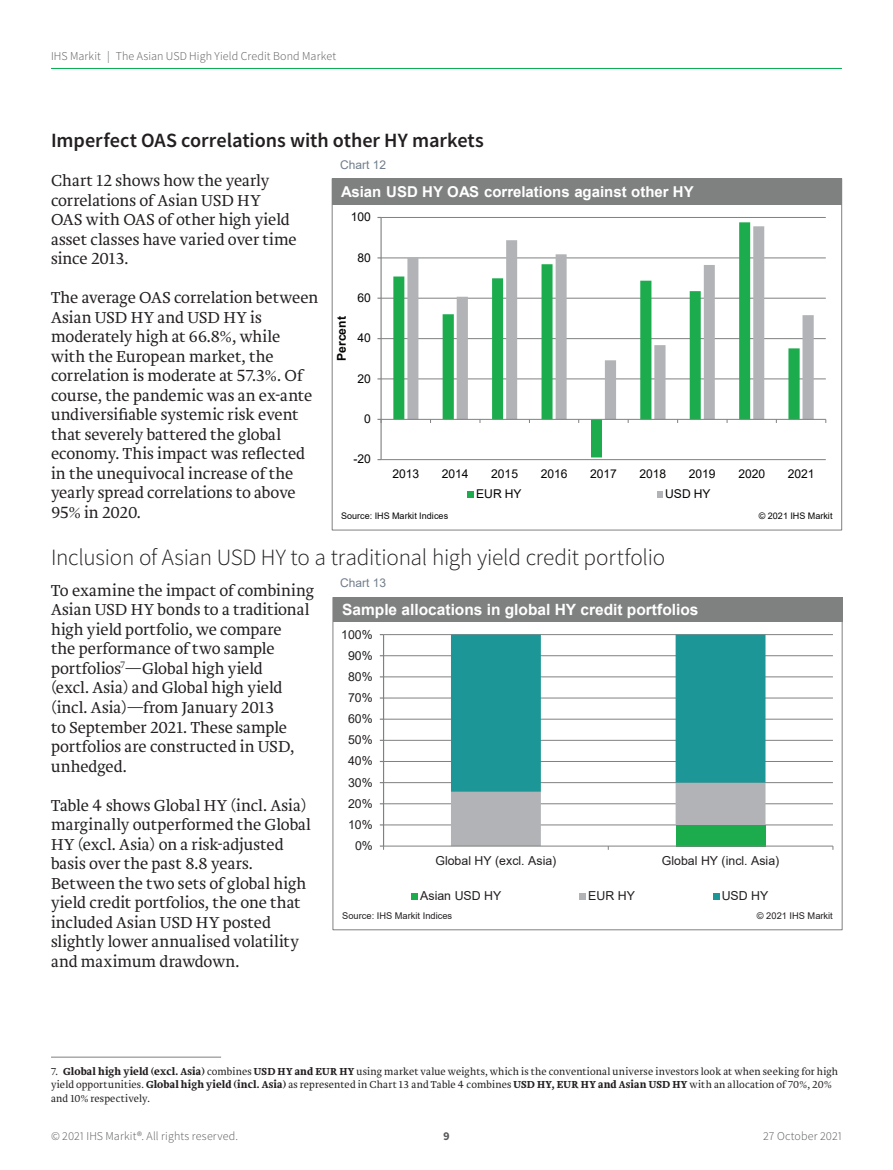
<style>
.page{position:relative;width:893px;height:1170px;background:#fff}
.page>*{position:absolute;margin:0;border:0;box-sizing:border-box;transform-origin:0 0}
.t1{font:300 23.25px "Source Sans Pro";letter-spacing:-.01em;color:#231f20}
.t2{font:600 20.25px "Source Sans Pro";letter-spacing:-.005em;color:#231f20}
.t3{font:300 16.5px/19.5px "Brioni Std";letter-spacing:-.005em;color:#231f20}
.t4{font:700 15.45px "Arial";color:#fff}
.t5{font:700 15px "Arial";color:#fff}
.t6{font:12.3px "Arial";color:#231f20}
.t7{font:12.15px "Arial";letter-spacing:-.005em;color:#040503}
.t8{font:700 12.15px "Arial";letter-spacing:-.005em;color:#040503}
.t9{font:300 12px "Source Sans Pro";letter-spacing:.01em;color:#57585a}
.t10{font:12px "Arial";color:#717d8b}
.t11{font:700 12px "Source Sans Pro";color:#57585a}
.t12{font:300 10.5px/13.5px "Brioni Std";letter-spacing:.01em;color:#231f20}
.t13{font:9.3px "Arial";color:#231f20}
.t14{font:9px "Arial";letter-spacing:.005em;color:#040503}
.s1{font-weight:700}
</style>
<div class="page">
<hr style="left:51px;top:68px;width:791px;height:1px;background:#00ab4d">
<hr style="left:51px;top:1056px;width:170px;height:1px;background:#7f8080">
<hr style="left:381px;top:459px;width:445px;height:1px;background:#7f8180">
<hr style="left:381px;top:378px;width:445px;height:1px;background:#7f8180">
<hr style="left:381px;top:338px;width:445px;height:1px;background:#7f8180">
<hr style="left:381px;top:298px;width:445px;height:1px;background:#7f8180">
<hr style="left:381px;top:258px;width:445px;height:1px;background:#7f8180">
<hr style="left:381px;top:217px;width:445px;height:1px;background:#7f8180">
<svg style="left:393px;top:222px;width:383px;height:235px"></svg>
<svg style="left:407px;top:226px;width:407px;height:193px"></svg>
<hr style="left:380px;top:217px;width:2px;height:242px;background:#7f8180">
<hr style="left:381px;top:419px;width:445px;height:1px;background:#7f8180">
<svg style="left:468px;top:491px;width:6px;height:6px"></svg>
<svg style="left:657px;top:491px;width:6px;height:6px"></svg>
<div style="left:332px;top:179px;width:510px;height:26px;background:#7f8180"></div>
<hr style="left:384px;top:824px;width:449px;height:1px;background:#7f8180">
<hr style="left:384px;top:803px;width:449px;height:1px;background:#7f8180">
<hr style="left:384px;top:782px;width:449px;height:1px;background:#7f8180">
<hr style="left:384px;top:761px;width:449px;height:1px;background:#7f8180">
<hr style="left:384px;top:740px;width:449px;height:1px;background:#7f8180">
<hr style="left:384px;top:718px;width:449px;height:1px;background:#7f8180">
<hr style="left:384px;top:697px;width:449px;height:1px;background:#7f8180">
<hr style="left:384px;top:676px;width:449px;height:1px;background:#7f8180">
<hr style="left:384px;top:655px;width:449px;height:1px;background:#7f8180">
<hr style="left:384px;top:634px;width:449px;height:1px;background:#7f8180">
<svg style="left:451px;top:634px;width:314px;height:148px;fill:#1c9697"></svg>
<hr style="left:383px;top:634px;width:1px;height:212px;background:#7f8180">
<hr style="left:384px;top:845px;width:449px;height:1px;background:#7f8180">
<svg style="left:451px;top:782px;width:314px;height:67px"></svg>
<div style="left:411px;top:893px;width:7px;height:6px;background:#1cac4d"></div>
<div style="left:579px;top:893px;width:7px;height:6px;background:#b1b3b6"></div>
<svg style="left:713px;top:893px;width:6px;height:6px"></svg>
<div style="left:333px;top:597px;width:509px;height:25px;background:#7f8180"></div>
<p class="t9" style="left:51px;top:48px;width:287px">IHS Markit | The Asian USD High Yield Credit Bond Market</p>
<p class="t2" style="left:51px;top:128px;width:434px">Imperfect OAS correlations with other HY markets</p>
<p class="t3" style="left:51px;top:171px;width:247px">Chart 12 shows how the yearly correlations of Asian USD HY<br>OAS with OAS of other high yield asset classes have varied over time since 2013.</p>
<p class="t3" style="left:51px;top:288px;width:269px">The average OAS correlation between<br>Asian USD HY and USD HY is moderately high at 66.8%, while with the European market, the correlation is moderate at 57.3%. Of course, the pandemic was an ex-ante undiversifiable systemic risk event that severely battered the global economy. This impact was reflected in the unequivocal increase of the yearly spread correlations to above<br>95% in 2020.</p>
<h1 class="t1" style="left:51px;top:543px;width:616px">Inclusion of Asian USD HY to a traditional high yield credit portfolio</h1>
<p class="t3" style="left:51px;top:581px;width:264px">To examine the impact of combining<br>Asian USD HY bonds to a traditional high yield portfolio, we compare<br>the performance of two sample portfolios<sup>7</sup>—Global high yield<br>(excl. Asia) and Global high yield (incl. Asia)—from January 2013<br>to September 2021. These sample portfolios are constructed in USD, unhedged.</p>
<p class="t3" style="left:51px;top:795px;width:261px">Table 4 shows Global HY (incl. Asia) marginally outperformed the Global HY (excl. Asia) on a risk-adjusted basis over the past 8.8 years.<br>Between the two sets of global high yield credit portfolios, the one that included Asian USD HY posted slightly lower annualised volatility and maximum drawdown.</p>
<p class="t10" style="left:340px;top:156px;width:48px">Chart 12</p>
<p class="t5" style="left:341px;top:181px;width:354px">Asian USD HY OAS correlations against other HY</p>
<p class="t7" style="left:351px;top:208px;width:22px">100</p>
<p class="t7" style="left:357px;top:249px;width:15px">80</p>
<p class="t7" style="left:357px;top:289px;width:15px">60</p>
<p class="t8" style="left:333px;top:360px;width:46px;rotate:-90deg">Percent</p>
<p class="t7" style="left:357px;top:329px;width:15px">40</p>
<p class="t7" style="left:357px;top:370px;width:15px">20</p>
<p class="t7" style="left:364px;top:410px;width:8px">0</p>
<p class="t7" style="left:353px;top:451px;width:19px">-20</p>
<p class="t7" style="left:392px;top:465px;width:28px">2013</p>
<p class="t7" style="left:442px;top:465px;width:28px">2014</p>
<p class="t7" style="left:491px;top:465px;width:28px">2015</p>
<p class="t7" style="left:541px;top:465px;width:28px">2016</p>
<p class="t7" style="left:590px;top:465px;width:28px">2017</p>
<p class="t7" style="left:639px;top:465px;width:28px">2018</p>
<p class="t7" style="left:689px;top:465px;width:28px">2019</p>
<p class="t7" style="left:738px;top:465px;width:28px">2020</p>
<p class="t7" style="left:788px;top:465px;width:28px">2021</p>
<p class="t7" style="left:476px;top:486px;width:47px">EUR HY</p>
<p class="t7" style="left:665px;top:486px;width:47px">USD HY</p>
<p class="t14" style="left:341px;top:509px;width:109px">Source: IHS Markit Indices</p>
<p class="t14" style="left:759px;top:509px;width:75px">© 2021 IHS Markit</p>
<p class="t10" style="left:340px;top:574px;width:48px">Chart 13</p>
<p class="t4" style="left:342px;top:599px;width:358px">Sample allocations in global HY credit portfolios</p>
<p class="t6" style="left:341px;top:625px;width:33px">100%</p>
<p class="t6" style="left:348px;top:647px;width:26px">90%</p>
<p class="t6" style="left:348px;top:668px;width:26px">80%</p>
<p class="t6" style="left:348px;top:689px;width:26px">70%</p>
<p class="t6" style="left:348px;top:710px;width:26px">60%</p>
<p class="t6" style="left:348px;top:731px;width:26px">50%</p>
<p class="t6" style="left:348px;top:752px;width:26px">40%</p>
<p class="t6" style="left:348px;top:773px;width:26px">30%</p>
<p class="t6" style="left:348px;top:794px;width:26px">20%</p>
<p class="t6" style="left:348px;top:816px;width:26px">10%</p>
<p class="t6" style="left:355px;top:837px;width:19px">0%</p>
<p class="t6" style="left:435px;top:851px;width:123px">Global HY (excl. Asia)</p>
<p class="t6" style="left:662px;top:851px;width:119px">Global HY (incl. Asia)</p>
<p class="t6" style="left:420px;top:887px;width:83px">Asian USD HY</p>
<p class="t6" style="left:588px;top:887px;width:48px">EUR HY</p>
<p class="t6" style="left:722px;top:887px;width:48px">USD HY</p>
<p class="t13" style="left:342px;top:908px;width:112px">Source: IHS Markit Indices</p>
<p class="t13" style="left:757px;top:908px;width:77px">© 2021 IHS Markit</p>
<p class="t12" style="left:51px;top:1064px;width:789px">7. <span class="s1">Global high yield (excl. Asia)</span> combines <span class="s1">USD HY and EUR HY</span> using market value weights, which is the conventional universe investors look at when seeking for high yield opportunities. <span class="s1">Global high yield (incl. Asia)</span> as represented in Chart 13 and Table 4 combines <span class="s1">USD HY, EUR HY and Asian USD HY</span> with an allocation of 70%, 20% and 10% respectively.</p>
<p class="t9" style="left:51px;top:1129px;width:189px">© 2021 IHS Markit®. All rights reserved.</p>
<p class="t11" style="left:443px;top:1128px;width:8px">9</p>
<p class="t9" style="left:763px;top:1129px;width:80px">27 October 2021</p>
</div>
